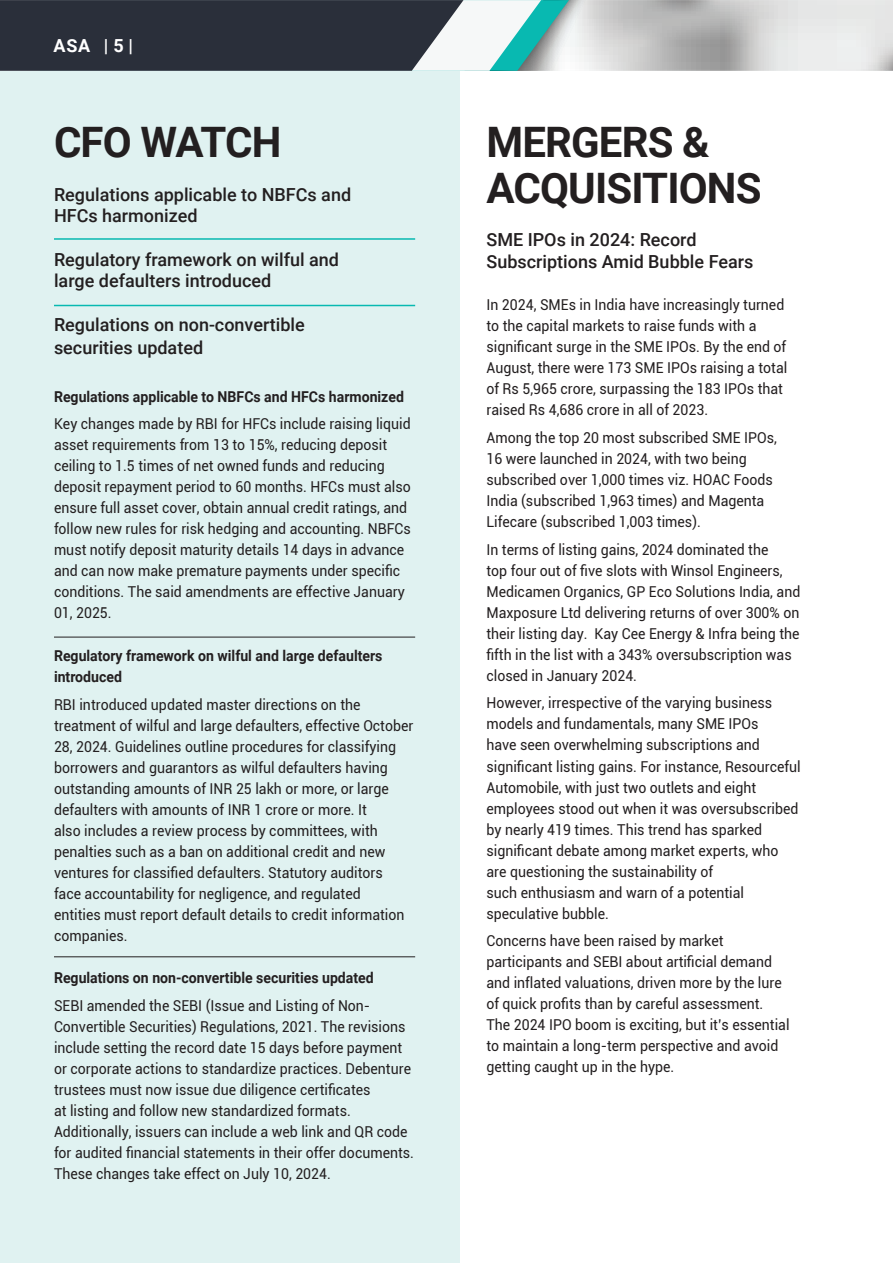
<style>
.page{position:relative;width:893px;height:1263px;background:#fff}
.page>*{position:absolute;margin:0;border:0;box-sizing:border-box;transform-origin:0 0}
.t1{font:700 42px/46.5px "Roboto";letter-spacing:-.02em;color:#231f20}
.t2{font:500 18px/21.6px "Roboto";color:#231f20}
.t3{font:700 18px "Roboto";color:#fff}
.t4{font:15px/21px "Roboto";color:#231f20;scale:.94 1}
.t5{font:700 15px/21px "Roboto";color:#231f20;scale:.94 1}
</style>
<div class="page">
<div style="left:0;top:71px;width:459px;height:1192px;background:#e0f2f1"></div>
<svg style="left:0;top:0;width:893px;height:71px"></svg>
<hr style="left:54px;top:305px;width:361px;height:1px;background:#08b9b1">
<hr style="left:54px;top:238px;width:361px;height:2px;background:#08b9b1">
<hr style="left:54px;top:637px;width:361px;height:1px;background:#231f20">
<hr style="left:54px;top:956px;width:361px;height:1px;background:#231f20">
<p class="t3" style="left:54px;top:33px;width:81px">ASA | 5 |</p>
<h1 class="t1" style="left:54px;top:117px;width:229px">CFO WATCH</h1>
<p class="t2" style="left:54px;top:183px;width:299px">Regulations applicable to NBFCs and<br>HFCs harmonized</p>
<p class="t2" style="left:54px;top:248px;width:287px">Regulatory framework on wilful and large defaulters introduced</p>
<p class="t2" style="left:54px;top:312px;width:252px;line-height:23.4px">Regulations on non-convertible securities updated</p>
<p class="t5" style="left:54px;top:385px;width:374px">Regulations applicable to NBFCs and HFCs harmonized</p>
<p class="t4" style="left:54px;top:413px;width:381px">Key changes made by RBI for HFCs include raising liquid asset requirements from 13 to 15%, reducing deposit ceiling to 1.5 times of net owned funds and reducing deposit repayment period to 60 months. HFCs must also ensure full asset cover, obtain annual credit ratings, and follow new rules for risk hedging and accounting. NBFCs must notify deposit maturity details 14 days in advance and can now make premature payments under specific conditions. The said amendments are effective January 01, 2025.</p>
<p class="t5" style="left:54px;top:645px;width:351px">Regulatory framework on wilful and large defaulters introduced</p>
<p class="t4" style="left:54px;top:693px;width:384px">RBI introduced updated master directions on the treatment of wilful and large defaulters, effective October 28, 2024. Guidelines outline procedures for classifying borrowers and guarantors as wilful defaulters having outstanding amounts of INR 25 lakh or more, or large defaulters with amounts of INR 1 crore or more. It<br>also includes a review process by committees, with penalties such as a ban on additional credit and new ventures for classified defaulters. Statutory auditors face accountability for negligence, and regulated<br>entities must report default details to credit information companies.</p>
<p class="t5" style="left:54px;top:967px;width:342px">Regulations on non-convertible securities updated</p>
<p class="t4" style="left:54px;top:995px;width:384px">SEBI amended the SEBI (Issue and Listing of Non-Convertible Securities) Regulations, 2021. The revisions include setting the record date 15 days before payment or corporate actions to standardize practices. Debenture trustees must now issue due diligence certificates<br>at listing and follow new standardized formats.<br>Additionally, issuers can include a web link and QR code for audited financial statements in their offer documents.<br>These changes take effect on July 10, 2024.</p>
<h1 class="t1" style="left:486px;top:117px;width:277px">MERGERS &amp;<br>ACQUISITIONS</h1>
<p class="t2" style="left:486px;top:228px;width:268px">SME IPOs in 2024: Record<br>Subscriptions Amid Bubble Fears</p>
<p class="t4" style="left:486px;top:294px;width:322px">In 2024, SMEs in India have increasingly turned to the capital markets to raise funds with a significant surge in the SME IPOs. By the end of August, there were 173 SME IPOs raising a total of Rs 5,965 crore, surpassing the 183 IPOs that raised Rs 4,686 crore in all of 2023.</p>
<p class="t4" style="left:486px;top:427px;width:310px">Among the top 20 most subscribed SME IPOs, 16 were launched in 2024, with two being subscribed over 1,000 times viz. HOAC Foods India (subscribed 1,963 times) and Magenta Lifecare (subscribed 1,003 times).</p>
<p class="t4" style="left:486px;top:538px;width:335px">In terms of listing gains, 2024 dominated the<br>top four out of five slots with Winsol Engineers, Medicamen Organics, GP Eco Solutions India, and Maxposure Ltd delivering returns of over 300% on their listing day. Kay Cee Energy &amp; Infra being the fifth in the list with a 343% oversubscription was closed in January 2024.</p>
<p class="t4" style="left:486px;top:692px;width:336px">However, irrespective of the varying business models and fundamentals, many SME IPOs<br>have seen overwhelming subscriptions and significant listing gains. For instance, Resourceful Automobile, with just two outlets and eight employees stood out when it was oversubscribed by nearly 419 times. This trend has sparked significant debate among market experts, who are questioning the sustainability of<br>such enthusiasm and warn of a potential speculative bubble.</p>
<p class="t4" style="left:486px;top:930px;width:324px">Concerns have been raised by market participants and SEBI about artificial demand and inflated valuations, driven more by the lure of quick profits than by careful assessment.<br>The 2024 IPO boom is exciting, but it’s essential to maintain a long-term perspective and avoid getting caught up in the hype.</p>
</div>
